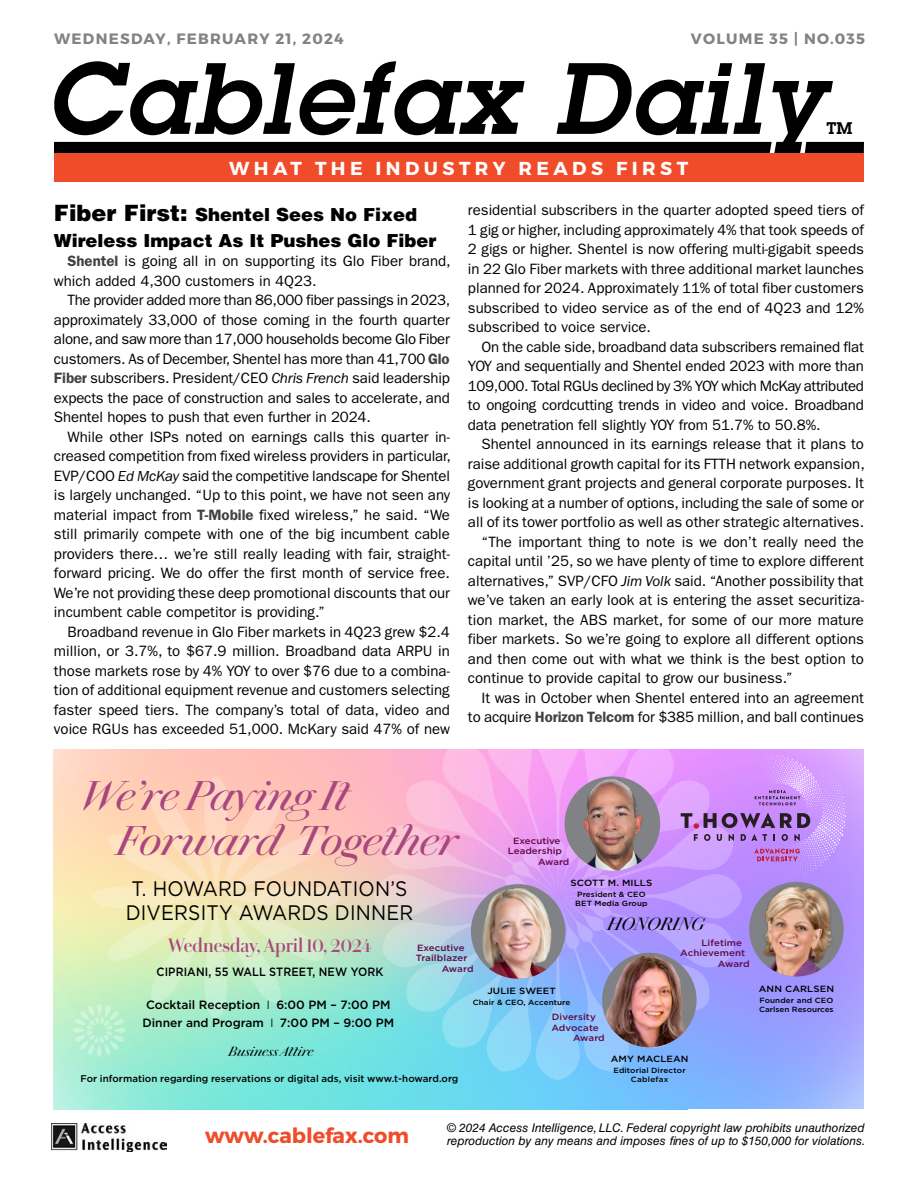
<style>
.page{position:relative;width:918px;height:1188px;background:#fff}
.page>*{position:absolute;margin:0;border:0;box-sizing:border-box;transform-origin:0 0}
.t1{font:italic 600 99px "Lubalin Graph Std";letter-spacing:.03em;color:#000}
.t2{font:italic 42px/45px "Chiswick Headline";color:#a8477d}
.t3{font:21px/24px "Gotham";letter-spacing:.01em;color:#000;scale:.91 1}
.t4{font:700 21px "Montserrat";color:#f04c2a}
.t5{font:600 19.5px "Chiswick Headline";color:#a8477d;scale:.91 1}
.t6{font:700 18.75px "Montserrat";letter-spacing:.235em;color:#fff}
.t7{font:900 18px/25.5px "Helvetica LT Std";color:#000}
.t8{font:italic 18px "Chiswick Headline";color:#000}
.t9{font:600 16.5px "Lubalin Graph Std";color:#000}
.t10{font:15px/19.5px "ITC Franklin Gothic Std";color:#000;text-align:justify}
.t11{font:700 15px "Montserrat";letter-spacing:.085em;color:#808285}
.t12{font:italic 13.5px "Chiswick Headline";color:#000}
.t13{font:italic 12px/13.5px "Helvetica LT Std";color:#000}
.t14{font:500 12px/18px "Gotham";color:#000;text-align:center}
.t15{font:500 12px "Gotham";color:#000;scale:.91 1}
.t16{font:500 9.75px "Gotham";letter-spacing:.005em;color:#000}
.t17{font:500 9px "Gotham";color:#610946;scale:1.08 1}
.t18{font:500 9px "Gotham";letter-spacing:.01em;color:#000;scale:1.08 1}
.t19{font:500 7.5px/9px "Gotham";letter-spacing:.01em;color:#000;scale:1.08 1}
.s1{font-size:22.5px}
.s2{font-weight:600;color:#414042}
.s3{font-style:italic}
</style>
<div class="page">
<div style="left:54px;top:142px;width:718px;height:11px;background:#000"></div>
<svg style="left:805px;top:142px;width:59px;height:11px"></svg>
<div style="left:54px;top:153px;width:809px;height:29px;background:#f04c2a"></div>
<img style="left:52px;top:1123px;width:115px;height:29px">
<img style="left:53px;top:749px;width:810px;height:360px">
<svg style="left:73px;top:776px;width:267px;height:281px;background:#dbe2bf"></svg>
<img style="left:374px;top:749px;width:472px;height:331px">
<p class="t11" style="left:54px;top:29px;width:291px">WEDNESDAY, FEBRUARY 21, 2024</p>
<p class="t11" style="left:691px;top:29px;width:175px">VOLUME 35 | NO.035</p>
<h1 class="t1" style="left:46px;top:33px;width:779px">Cablefax Daily</h1>
<p class="t9" style="left:827px;top:117px;width:27px">TM</p>
<p class="t6" style="left:229px;top:157px;width:460px">WHAT THE INDUSTRY READS FIRST</p>
<p class="t7" style="left:54px;top:202px;width:384px"><span class="s1">Fiber First:</span> Shentel Sees No Fixed<br>Wireless Impact As It Pushes Glo Fiber</p>
<p class="t10" style="left:54px;top:252px;width:398px;text-indent:14px"><span class="s2">Shentel</span> is going all in on supporting its Glo Fiber brand, which added 4,300 customers in 4Q23.</p>
<p class="t10" style="left:54px;top:291px;width:398px;text-indent:14px">The provider added more than 86,000 fiber passings in 2023, approximately 33,000 of those coming in the fourth quarter alone, and saw more than 17,000 households become Glo Fiber customers. As of December, Shentel has more than 41,700 <span class="s2">Glo Fiber</span> subscribers. President/CEO <span class="s3">Chris French</span> said leadership expects the pace of construction and sales to accelerate, and Shentel hopes to push that even further in 2024.</p>
<p class="t10" style="left:54px;top:427px;width:398px;text-indent:14px">While other ISPs noted on earnings calls this quarter in&shy;creased competition from fixed wireless providers in particular, EVP/COO <span class="s3">Ed McKay</span> said the competitive landscape for Shentel is largely unchanged. “Up to this point, we have not seen any material impact from <span class="s2">T-Mobile</span> fixed wireless,” he said. “We still primarily compete with one of the big incumbent cable providers there… we’re still really leading with fair, straight&shy;forward pricing. We do offer the first month of service free.<br>We’re not providing these deep promotional discounts that our incumbent cable competitor is providing.”</p>
<p class="t10" style="left:54px;top:622px;width:398px;text-indent:13px">Broadband revenue in Glo Fiber markets in 4Q23 grew $2.4 million, or 3.7%, to $67.9 million. Broadband data ARPU in those markets rose by 4% YOY to over $76 due to a combina&shy;tion of additional equipment revenue and customers selecting faster speed tiers. The company’s total of data, video and voice RGUs has exceeded 51,000. McKary said 47% of new</p>
<p class="t10" style="left:468px;top:201px;width:398px">residential subscribers in the quarter adopted speed tiers of 1 gig or higher, including approximately 4% that took speeds of 2 gigs or higher. Shentel is now offering multi-gigabit speeds in 22 Glo Fiber markets with three additional market launches planned for 2024. Approximately 11% of total fiber customers subscribed to video service as of the end of 4Q23 and 12% subscribed to voice service.</p>
<p class="t10" style="left:468px;top:337px;width:398px;text-indent:14px">On the cable side, broadband data subscribers remained flat YOY and sequentially and Shentel ended 2023 with more than 109,000. Total RGUs declined by 3% YOY which McKay attributed to ongoing cordcutting trends in video and voice. Broadband data penetration fell slightly YOY from 51.7% to 50.8%.</p>
<p class="t10" style="left:481px;top:435px;width:384px">Shentel announced in its earnings release that it plans to</p>
<p class="t10" style="left:468px;top:454px;width:398px">raise additional growth capital for its FTTH network expansion,</p>
<p class="t10" style="left:468px;top:474px;width:398px">government grant projects and general corporate purposes. It</p>
<p class="t10" style="left:468px;top:493px;width:397px">is looking at a number of options, including the sale of some or</p>
<p class="t10" style="left:468px;top:513px;width:398px">all of its tower portfolio as well as other strategic alternatives.</p>
<p class="t10" style="left:481px;top:532px;width:384px">“The important thing to note is we don’t really need the</p>
<p class="t10" style="left:468px;top:552px;width:397px">capital until ’25, so we have plenty of time to explore different</p>
<p class="t10" style="left:468px;top:571px;width:397px">alternatives,” SVP/CFO <span class="s3">Jim Volk</span> said. “Another possibility that</p>
<p class="t10" style="left:468px;top:591px;width:398px">we’ve taken an early look at is entering the asset securitiza-</p>
<p class="t10" style="left:468px;top:610px;width:398px">tion market, the ABS market, for some of our more mature</p>
<p class="t10" style="left:468px;top:630px;width:397px">fiber markets. So we’re going to explore all different options</p>
<p class="t10" style="left:468px;top:649px;width:397px">and then come out with what we think is the best option to</p>
<p class="t10" style="left:468px;top:669px;width:326px">continue to provide capital to grow our business.”</p>
<p class="t10" style="left:481px;top:688px;width:384px">It was in October when Shentel entered into an agreement</p>
<p class="t10" style="left:468px;top:708px;width:397px">to acquire <span class="s2">Horizon Telcom</span> for $385 million, and ball continues</p>
<h2 class="t2" style="left:116px;top:772px;width:343px;text-indent:-35px">We’re Paying It<br>Forward Together</h2>
<p class="t17" style="left:513px;top:835px;width:45px">Executive</p>
<p class="t17" style="left:508px;top:845px;width:52px">Leadership</p>
<p class="t17" style="left:538px;top:856px;width:31px">Award</p>
<h3 class="t3" style="left:126px;top:876px;width:318px">T. HOWARD FOUNDATION’S<br>DIVERSITY AWARDS DINNER</h3>
<p class="t18" style="left:571px;top:877px;width:77px">SCOTT M. MILLS</p>
<p class="t19" style="left:575px;top:889px;width:68px">President &amp; CEO<br>BET Media Group</p>
<p class="t8" style="left:608px;top:911px;width:99px">HONORING</p>
<h3 class="t5" style="left:168px;top:931px;width:225px">Wednesday, April 10, 2024</h3>
<p class="t15" style="left:157px;top:964px;width:251px">CIPRIANI, 55 WALL STREET, NEW YORK</p>
<p class="t17" style="left:417px;top:942px;width:45px">Executive</p>
<p class="t17" style="left:416px;top:952px;width:49px">Trailblazer</p>
<p class="t17" style="left:442px;top:963px;width:31px">Award</p>
<p class="t17" style="left:701px;top:937px;width:39px">Lifetime</p>
<p class="t17" style="left:680px;top:947px;width:62px">Achievement</p>
<p class="t17" style="left:718px;top:958px;width:31px">Award</p>
<p class="t14" style="left:143px;top:996px;width:253px">Cocktail Reception ❘ 6:00 PM – 7:00 PM<br>Dinner and Program ❘ 7:00 PM – 9:00 PM</p>
<p class="t12" style="left:228px;top:1042px;width:87px">Business Attire</p>
<p class="t16" style="left:80px;top:1073px;width:379px">For information regarding reservations or digital ads, visit www.t-howard.org</p>
<p class="t18" style="left:487px;top:985px;width:65px">JULIE SWEET</p>
<p class="t19" style="left:473px;top:998px;width:92px">Chair &amp; CEO, Accenture</p>
<p class="t17" style="left:552px;top:1011px;width:42px">Diversity</p>
<p class="t17" style="left:551px;top:1022px;width:45px">Advocate</p>
<p class="t17" style="left:573px;top:1032px;width:31px">Award</p>
<p class="t18" style="left:611px;top:1053px;width:73px">AMY MACLEAN</p>
<p class="t19" style="left:614px;top:1066px;width:68px;text-align:center">Editorial Director<br>Cablefax</p>
<p class="t18" style="left:759px;top:983px;width:71px">ANN CARLSEN</p>
<p class="t19" style="left:759px;top:996px;width:71px">Founder and CEO<br>Carlsen Resources</p>
<h3 class="t4" style="left:205px;top:1123px;width:205px">www.cablefax.com</h3>
<p class="t13" style="left:447px;top:1121px;width:420px">© 2024 Access Intelligence, LLC. Federal copyright law prohibits unauthorized reproduction by any means and imposes fines of up to $150,000 for violations.</p>
</div>
